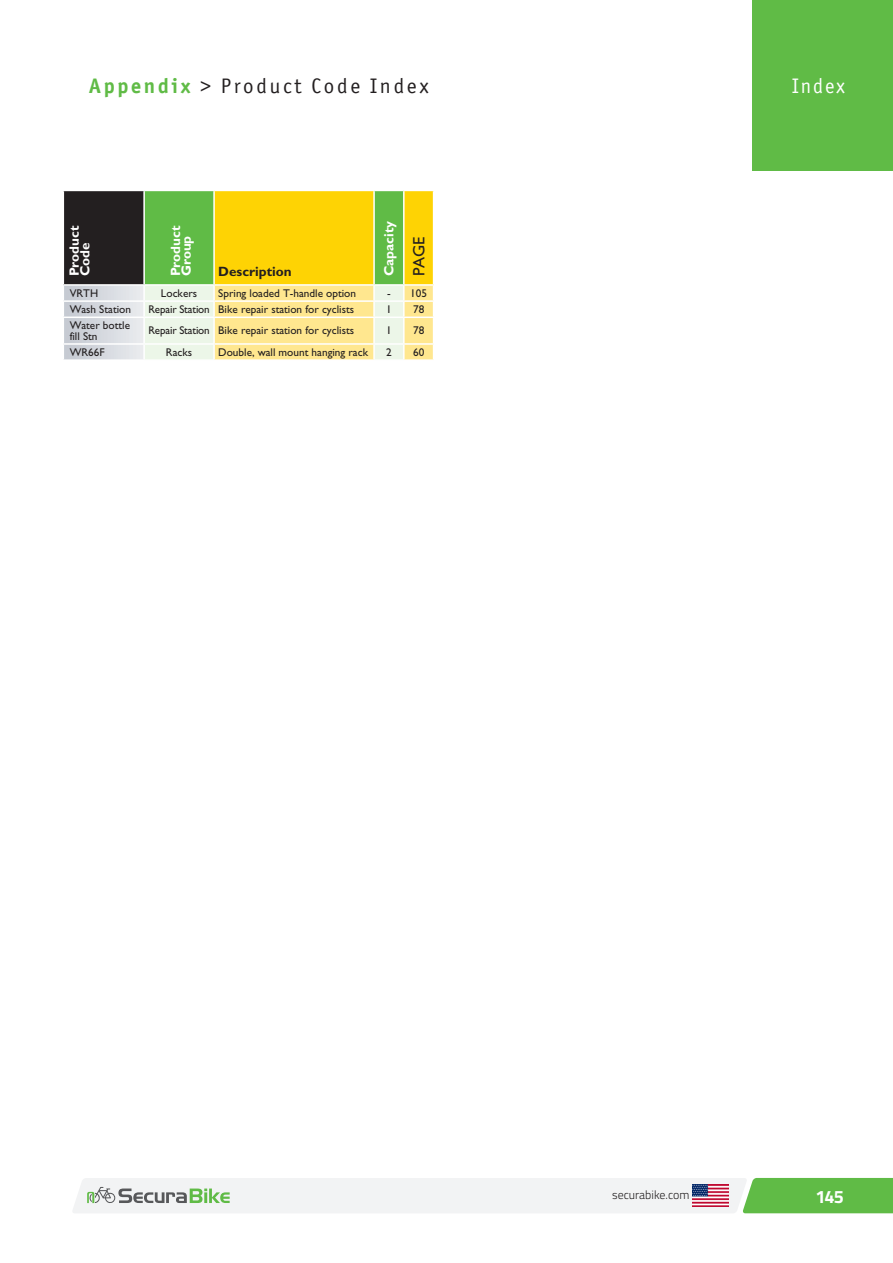
<style>
.page{position:relative;width:893px;height:1263px;background:#fff}
.page>*{position:absolute;margin:0;border:0;box-sizing:border-box;transform-origin:0 0}
.t1{font:21px "Officina Sans ITC Pro";letter-spacing:.135em;color:#231f20}
.t2{font:21px "Officina Sans ITC Pro";letter-spacing:.1em;color:#fff;scale:.95 1}
.t3{font:700 18px "Titillium";color:#fff}
.t4{font:16.5px "Gill Sans Std";color:#231f20}
.t5{font:700 13.5px/10.5px "Gill Sans Std";color:#fff}
.t6{font:700 13.5px "Gill Sans Std";color:#231f20}
.t7{font:300 12px "Titillium";color:#231f20}
.t8{font:11.25px/10.5px "Gill Sans Std";color:#231f20}
.s1{font-weight:700;color:#60bb46}
</style>
<div class="page">
<svg style="left:73px;top:1178px;width:820px;height:35px"></svg>
<img style="left:693px;top:1184px;width:36px;height:23px">
<div style="left:753px;top:0;width:140px;height:170px;background:#60bb46"></div>
<svg style="left:63px;top:190px;width:371px;height:169px;background:#c8c568"></svg>
<hr style="left:214px;top:190px;width:160px;height:1px;background:#fff">
<hr style="left:213px;top:191px;width:2px;height:93px;background:#fff">
<hr style="left:214px;top:284px;width:160px;height:2px;background:#fff">
<p class="t1" style="left:89px;top:73px;width:341px"><span class="s1">Appendix</span> &gt; Product Code Index</p>
<p class="t2" style="left:792px;top:73px;width:57px">Index</p>
<p class="t5" style="left:69px;top:276px;width:52px;rotate:-90deg">Product<br>Code</p>
<p class="t5" style="left:170px;top:276px;width:52px;rotate:-90deg">Product<br>Group</p>
<p class="t6" style="left:218px;top:264px;width:75px">Description</p>
<p class="t5" style="left:384px;top:276px;width:57px;rotate:-90deg">Capacity</p>
<p class="t4" style="left:409px;top:276px;width:41px;rotate:-90deg">PAGE</p>
<p class="t8" style="left:70px;top:288px;width:30px">VRTH</p>
<p class="t8" style="left:161px;top:288px;width:38px">Lockers</p>
<p class="t8" style="left:218px;top:288px;width:139px">Spring loaded T-handle option</p>
<p class="t8" style="left:387px;top:288px;width:5px">-</p>
<p class="t8" style="left:410px;top:288px;width:18px">105</p>
<p class="t8" style="left:70px;top:304px;width:63px">Wash Station</p>
<p class="t8" style="left:148px;top:304px;width:63px">Repair Station</p>
<p class="t8" style="left:218px;top:304px;width:137px">Bike repair station for cyclists</p>
<p class="t8" style="left:386px;top:304px;width:7px">1</p>
<p class="t8" style="left:413px;top:304px;width:13px">78</p>
<p class="t8" style="left:70px;top:320px;width:62px">Water bottle fill Stn</p>
<p class="t8" style="left:148px;top:325px;width:63px">Repair Station</p>
<p class="t8" style="left:218px;top:325px;width:137px">Bike repair station for cyclists</p>
<p class="t8" style="left:386px;top:325px;width:7px">1</p>
<p class="t8" style="left:413px;top:325px;width:13px">78</p>
<p class="t8" style="left:70px;top:347px;width:37px">WR66F</p>
<p class="t8" style="left:166px;top:347px;width:28px">Racks</p>
<p class="t8" style="left:218px;top:347px;width:151px">Double, wall mount hanging rack</p>
<p class="t8" style="left:386px;top:347px;width:7px">2</p>
<p class="t8" style="left:413px;top:347px;width:13px">60</p>
<p class="t7" style="left:612px;top:1186px;width:79px">securabike.com</p>
<p class="t3" style="left:815px;top:1182px;width:30px">145</p>
</div>
